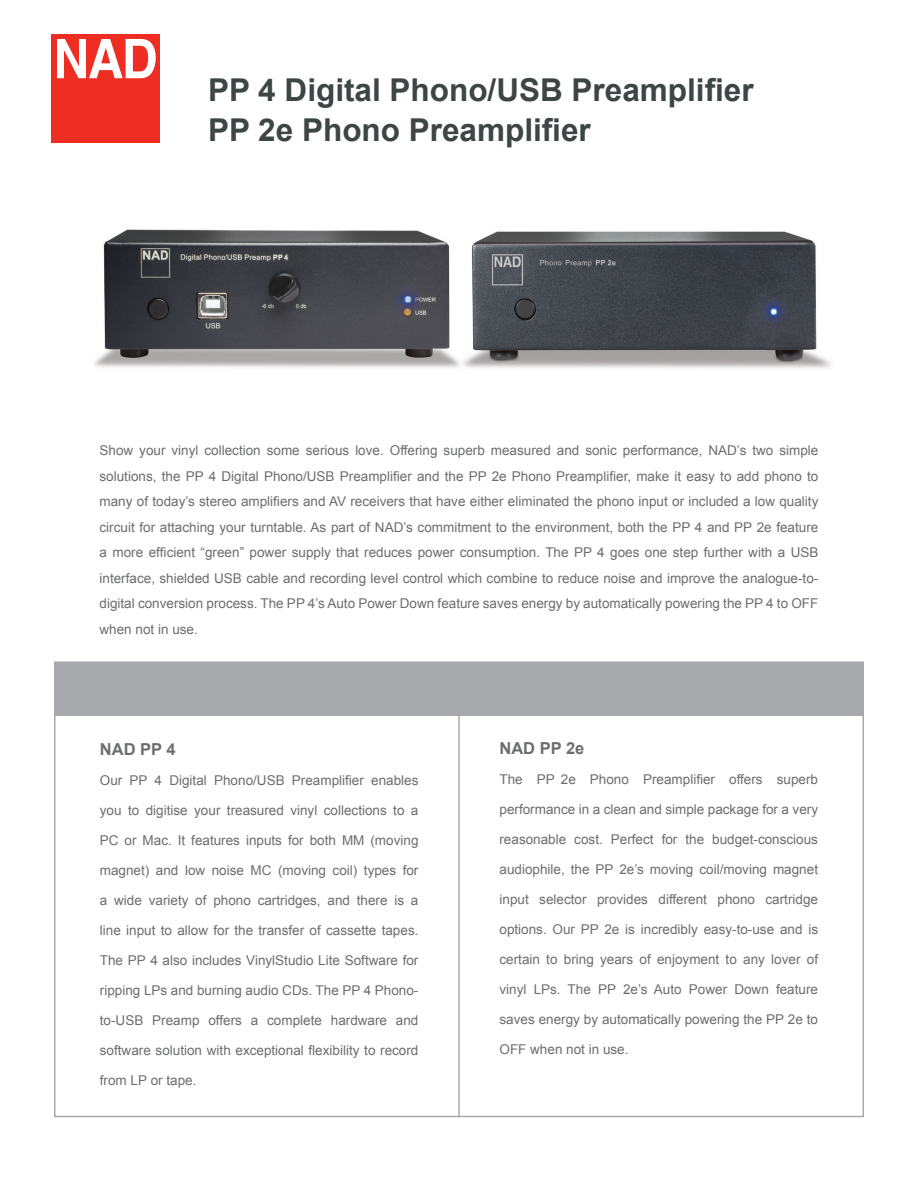
<style>
.page{position:relative;width:918px;height:1188px;background:#fff}
.page>*{position:absolute;margin:0;border:0;box-sizing:border-box;transform-origin:0 0}
.t1{font:700 31.5px/40.5px "Arial";color:#3d4545}
.t2{font:700 16.5px "Arial";color:#6c6d70}
.t3{font:13.5px/25.5px "Arial";color:#6c6d70;text-align:justify}
</style>
<div class="page">
<div style="left:52px;top:35px;width:108px;height:108px;background:#ee2e22"></div>
<svg style="left:57px;top:39px;width:99px;height:39px"></svg>
<div style="left:54px;top:663px;width:810px;height:53px;background:#a8a9ad"></div>
<div style="left:54px;top:662px;width:810px;height:455px;border:2px solid #a8a9ad"></div>
<hr style="left:458px;top:716px;width:2px;height:401px;background:#a8a9ad">
<img style="left:94px;top:229px;width:737px;height:139px">
<h1 class="t1" style="left:208px;top:70px;width:547px">PP 4 Digital Phono/USB Preamplifier<br>PP 2e Phono Preamplifier</h1>
<p class="t3" style="left:100px;top:438px;width:720px">Show your vinyl collection some serious love. Offering superb measured and sonic performance, NAD’s two simple solutions, the PP 4 Digital Phono/USB Preamplifier and the PP 2e Phono Preamplifier, make it easy to add phono to many of today’s stereo amplifiers and AV receivers that have either eliminated the phono input or included a low quality circuit for attaching your turntable. As part of NAD’s commitment to the environment, both the PP 4 and PP 2e feature a more efficient “green” power supply that reduces power consumption. The PP 4 goes one step further with a USB interface, shielded USB cable and recording level control which combine to reduce noise and improve the analogue-to&shy;digital conversion process. The PP 4’s Auto Power Down feature saves energy by automatically powering the PP 4 to OFF when not in use.</p>
<p class="t2" style="left:100px;top:739px;width:77px">NAD PP 4</p>
<p class="t3" style="left:100px;top:768px;width:320px">Our PP 4 Digital Phono/USB Preamplifier enables</p>
<p class="t3" style="left:100px;top:798px;width:320px">you to digitise your treasured vinyl collections to a</p>
<p class="t3" style="left:100px;top:828px;width:320px">PC or Mac. It features inputs for both MM (moving</p>
<p class="t3" style="left:100px;top:858px;width:320px">magnet) and low noise MC (moving coil) types for</p>
<p class="t3" style="left:100px;top:888px;width:320px">a wide variety of phono cartridges, and there is a</p>
<p class="t3" style="left:100px;top:918px;width:320px">line input to allow for the transfer of cassette tapes.</p>
<p class="t3" style="left:100px;top:948px;width:320px">The PP 4 also includes VinylStudio Lite Software for</p>
<p class="t3" style="left:100px;top:978px;width:320px">ripping LPs and burning audio CDs. The PP 4 Phono-</p>
<p class="t3" style="left:100px;top:1008px;width:320px">to-USB Preamp offers a complete hardware and</p>
<p class="t3" style="left:100px;top:1038px;width:320px">software solution with exceptional flexibility to record</p>
<p class="t3" style="left:100px;top:1068px;width:98px">from LP or tape.</p>
<p class="t2" style="left:500px;top:737px;width:86px">NAD PP 2e</p>
<p class="t3" style="left:499px;top:767px;width:320px">The PP 2e Phono Preamplifier offers superb</p>
<p class="t3" style="left:499px;top:797px;width:320px">performance in a clean and simple package for a very</p>
<p class="t3" style="left:499px;top:827px;width:320px">reasonable cost. Perfect for the budget-conscious</p>
<p class="t3" style="left:499px;top:857px;width:320px">audiophile, the PP 2e’s moving coil/moving magnet</p>
<p class="t3" style="left:499px;top:887px;width:320px">input selector provides different phono cartridge</p>
<p class="t3" style="left:499px;top:917px;width:320px">options. Our PP 2e is incredibly easy-to-use and is</p>
<p class="t3" style="left:499px;top:947px;width:320px">certain to bring years of enjoyment to any lover of</p>
<p class="t3" style="left:499px;top:977px;width:320px">vinyl LPs. The PP 2e’s Auto Power Down feature</p>
<p class="t3" style="left:499px;top:1007px;width:320px">saves energy by automatically powering the PP 2e to</p>
<p class="t3" style="left:499px;top:1037px;width:131px">OFF when not in use.</p>
</div>
